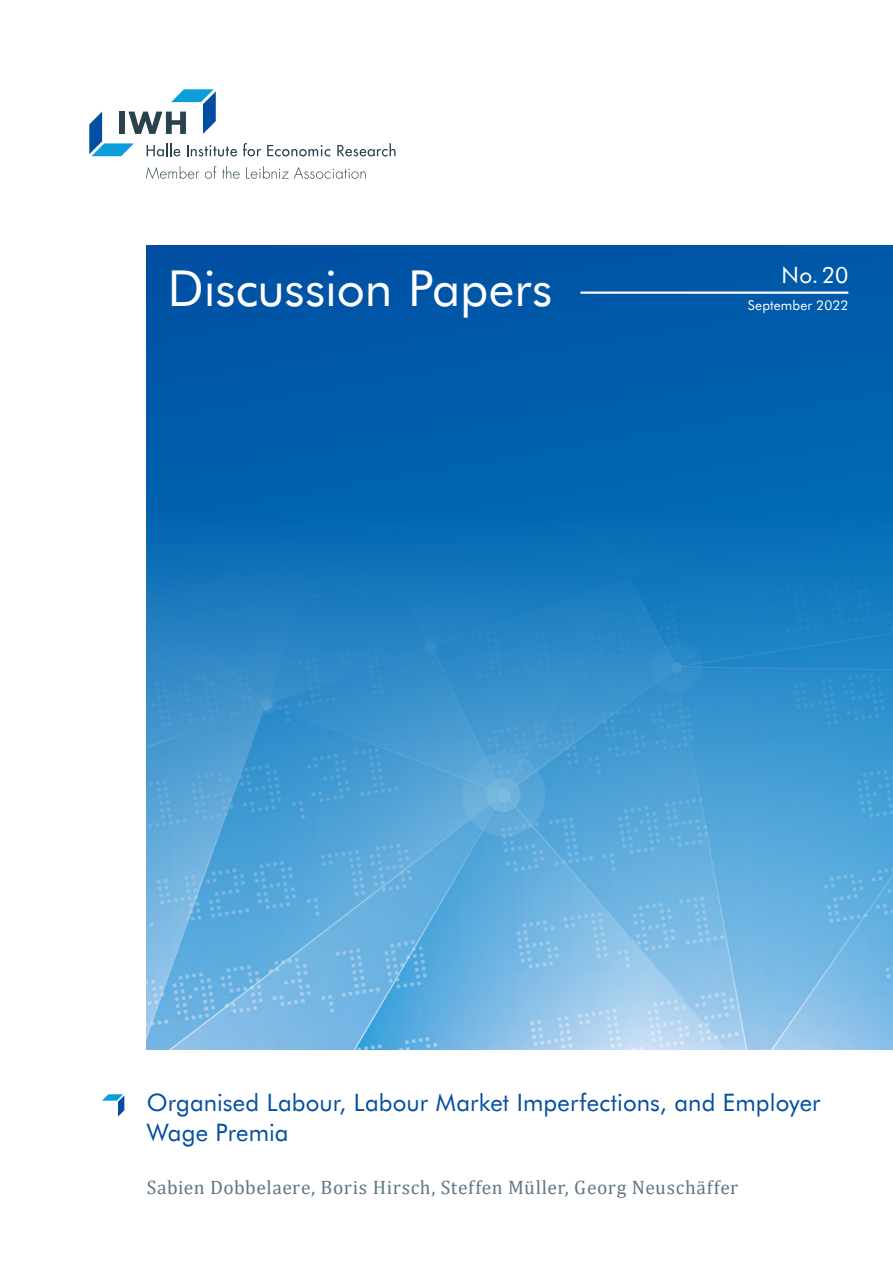
<style>
.page{position:relative;width:893px;height:1263px;background:#fff}
.page>*{position:absolute;margin:0;border:0;box-sizing:border-box;transform-origin:0 0}
.t1{font:49.5px "Futura BT";color:#fff}
.t2{font:24px/30px "Futura BT";letter-spacing:.005em;color:#034ea2}
.t3{font:22.5px "Futura BT";color:#fff}
.t4{font:19.5px "Cambria";letter-spacing:.03em;color:#5f7784}
.t5{font:13.5px "Futura BT";letter-spacing:.01em;color:#fff}
</style>
<div class="page">
<div style="left:147px;top:246px;width:746px;height:803px;background:#005baa"></div>
<img style="left:147px;top:458px;width:746px;height:591px">
<svg style="left:102px;top:1094px;width:22px;height:22px"></svg>
<hr style="left:580px;top:291px;width:268px;height:3px;background:#fff">
<svg style="left:243px;top:143px;width:18px;height:13px"></svg>
<svg style="left:267px;top:145px;width:63px;height:11px"></svg>
<svg style="left:337px;top:143px;width:59px;height:13px"></svg>
<svg style="left:146px;top:166px;width:53px;height:13px"></svg>
<svg style="left:205px;top:166px;width:11px;height:13px"></svg>
<svg style="left:222px;top:166px;width:18px;height:13px"></svg>
<svg style="left:246px;top:166px;width:120px;height:13px"></svg>
<svg style="left:89px;top:89px;width:148px;height:67px"></svg>
<h1 class="t1" style="left:168px;top:257px;width:386px">Discussion Papers</h1>
<p class="t3" style="left:781px;top:260px;width:68px">No.20</p>
<p class="t5" style="left:748px;top:297px;width:102px">September 2022</p>
<p class="t2" style="left:147px;top:1087px;width:675px">Organised Labour, Labour Market Imperfections, and Employer<br>Wage Premia</p>
<p class="t4" style="left:147px;top:1176px;width:593px">Sabien Dobbelaere, Boris Hirsch, Steffen Müller, Georg Neuschäffer</p>
</div>
